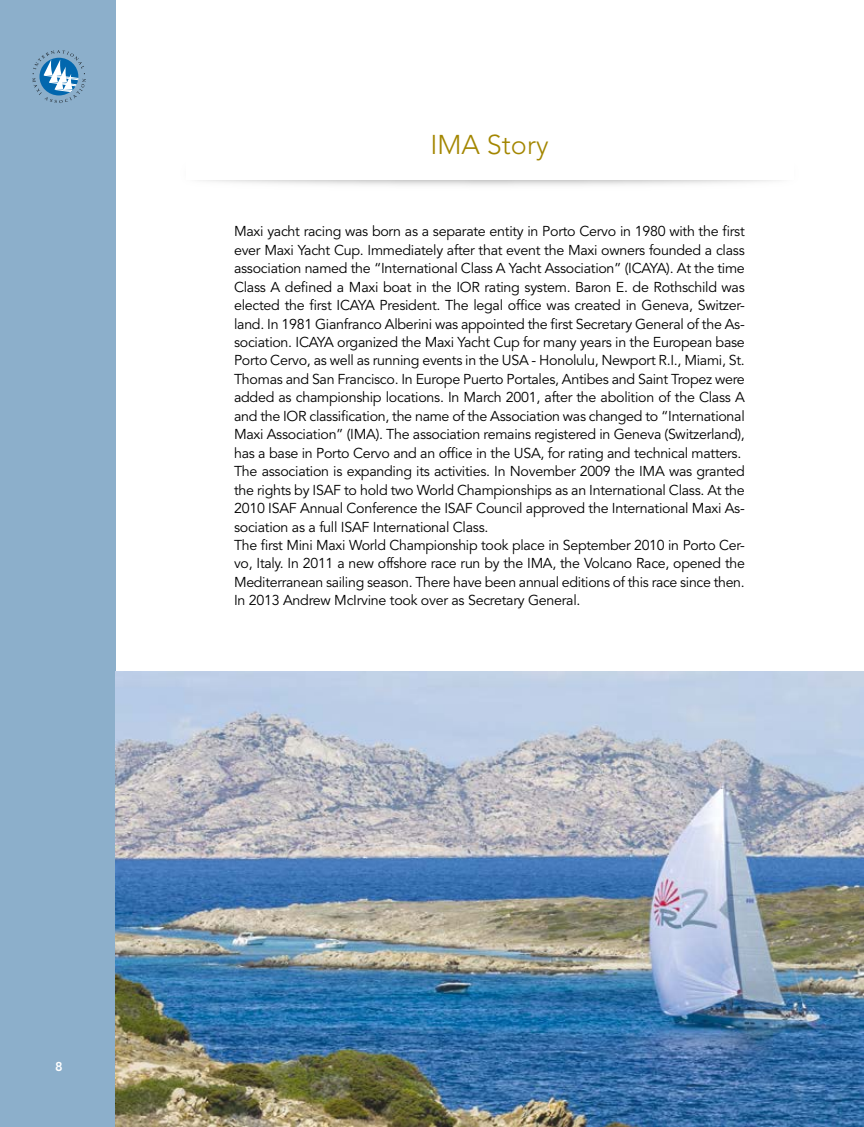
<style>
.page{position:relative;width:864px;height:1127px;background:#fff}
.page>*{position:absolute;margin:0;border:0;box-sizing:border-box;transform-origin:0 0}
.t1{font:300 27px "Avenir";color:#a38600}
.t2{font:14.25px/18.5px "Avenir";letter-spacing:-.02em;color:#000}
.t3{font:800 12.75px "Avenir";color:#fff}
</style>
<div class="page">
<div style="left:0;top:0;width:116px;height:1127px;background:#8cafcb"></div>
<svg style="left:32px;top:50px;width:54px;height:53px"></svg>
<img style="left:116px;top:672px;width:747px;height:455px">
<h1 class="t1" style="left:430px;top:129px;width:120px">IMA Story</h1>
<p class="t2" style="left:234px;top:222px;width:512px">Maxi yacht racing was born as a separate entity in Porto Cervo in 1980 with the first ever Maxi Yacht Cup. Immediately after that event the Maxi owners founded a class association named the “International Class A Yacht Association” (ICAYA). At the time Class A defined a Maxi boat in the IOR rating system. Baron E. de Rothschild was elected the first ICAYA President. The legal office was created in Geneva, Switzer&shy;land. In 1981 Gianfranco Alberini was appointed the first Secretary General of the As&shy;sociation. ICAYA organized the Maxi Yacht Cup for many years in the European base Porto Cervo, as well as running events in the USA - Honolulu, Newport R.I., Miami, St.<br>Thomas and San Francisco. In Europe Puerto Portales, Antibes and Saint Tropez were added as championship locations. In March 2001, after the abolition of the Class A and the IOR classification, the name of the Association was changed to “International Maxi Association” (IMA). The association remains registered in Geneva (Switzerland), has a base in Porto Cervo and an office in the USA, for rating and technical matters.<br>The association is expanding its activities. In November 2009 the IMA was granted the rights by ISAF to hold two World Championships as an International Class. At the 2010 ISAF Annual Conference the ISAF Council approved the International Maxi As&shy;sociation as a full ISAF International Class.<br>The first Mini Maxi World Championship took place in September 2010 in Porto Cer&shy;vo, Italy. In 2011 a new offshore race run by the IMA, the Volcano Race, opened the Mediterranean sailing season. There have been annual editions of this race since then.<br>In 2013 Andrew McIrvine took over as Secretary General.</p>
<p class="t3" style="left:55px;top:1059px;width:9px">8</p>
</div>
